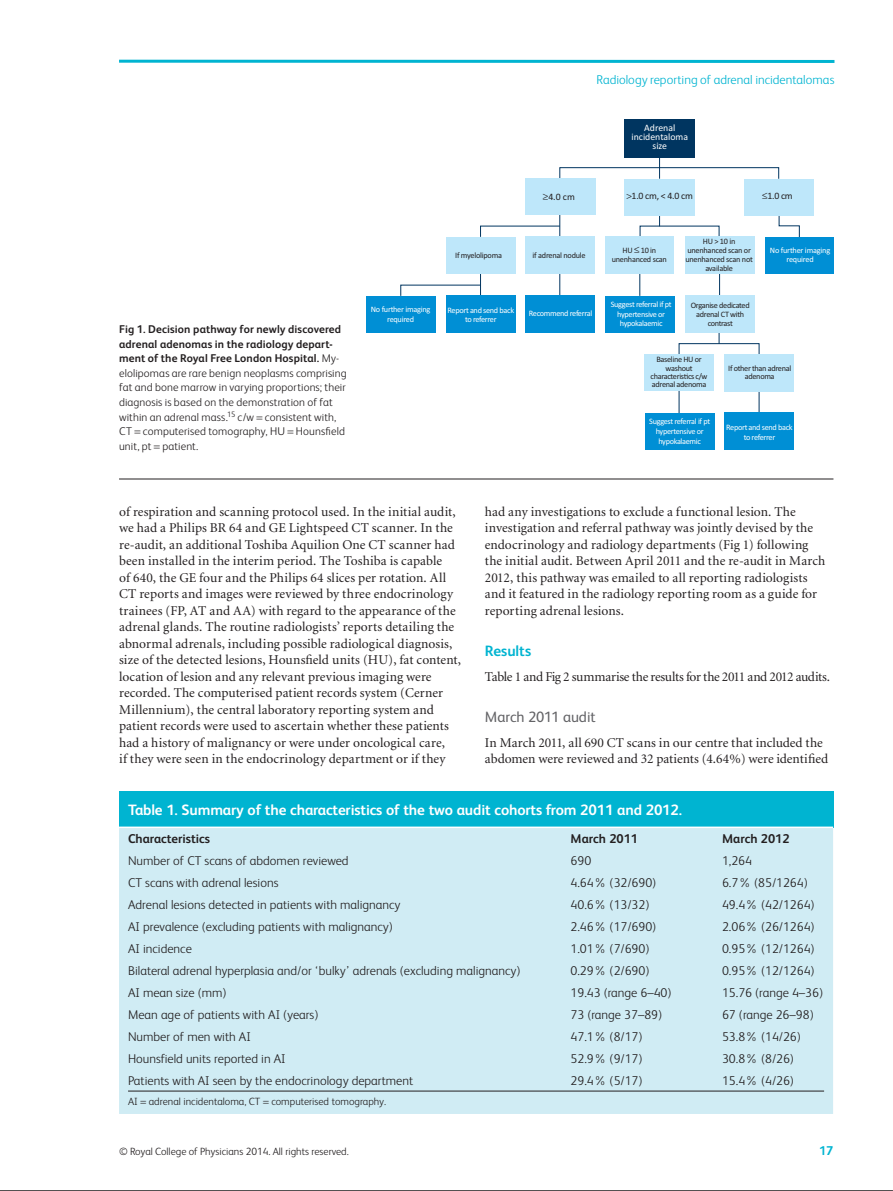
<style>
.page{position:relative;width:893px;height:1191px;background:#fff}
.page>*{position:absolute;margin:0;border:0;box-sizing:border-box;transform-origin:0 0}
.t1{font:700 15px "FS Albert";letter-spacing:-.01em;color:#fff}
.t2{font:15px "FS Albert";letter-spacing:-.005em;color:#636366}
.t3{font:700 15px "FS Albert";letter-spacing:-.005em;color:#00b4d1}
.t4{font:13.5px/16.5px "Minion";letter-spacing:.005em;color:#231f20}
.t5{font:13.5px "Minion";letter-spacing:-.03em;color:#231f20}
.t6{font:300 12.75px "FS Albert";color:#231f20}
.t7{font:300 12.75px "FS Albert";color:#00b4d1}
.t8{font:700 12.75px "FS Albert";color:#231f20}
.t9{font:700 12.75px "FS Albert";color:#00b4d1}
.t10{font:300 11.25px/14.7px "FS Albert";letter-spacing:.01em;color:#231f20}
.t11{font:300 10.5px "FS Albert";color:#231f20}
.t12{font:9.75px/9px "Calibri";color:#fff;text-align:center}
.t13{font:9.75px "Calibri";letter-spacing:-.025em;color:#231f20}
.t14{font:8.25px/9px "Calibri";letter-spacing:-.04em;color:#231f20;text-align:center}
.t15{font:8.25px/9.8px "Calibri";letter-spacing:-.04em;color:#fff;text-align:center}
.s1{font-weight:700}
</style>
<div class="page">
<hr style="left:0;top:1190px;width:893px;height:1px;background:#231f20">
<hr style="left:119px;top:60px;width:715px;height:3px;background:#00b4d1">
<hr style="left:119px;top:478px;width:714px;height:1px;background:#231f20">
<div style="left:679px;top:343px;width:80px;height:70px;border:1px solid #003560"></div>
<svg style="left:719px;top:274px;width:1px;height:21px"></svg>
<svg style="left:559px;top:274px;width:1px;height:21px"></svg>
<svg style="left:639px;top:274px;width:1px;height:22px"></svg>
<svg style="left:659px;top:157px;width:1px;height:20px"></svg>
<div style="left:559px;top:167px;width:220px;height:12px;border:1px solid #003560"></div>
<svg style="left:480px;top:215px;width:81px;height:22px"></svg>
<svg style="left:778px;top:215px;width:22px;height:22px"></svg>
<div style="left:605px;top:237px;width:69px;height:37px;background:#bee7fa"></div>
<div style="left:446px;top:237px;width:70px;height:37px;background:#bee7fa"></div>
<div style="left:525px;top:237px;width:70px;height:37px;background:#bee7fa"></div>
<div style="left:685px;top:237px;width:70px;height:37px;background:#bee7fa"></div>
<div style="left:765px;top:237px;width:68px;height:37px;background:#008fd5"></div>
<div style="left:745px;top:179px;width:69px;height:36px;background:#bee7fa"></div>
<div style="left:625px;top:179px;width:70px;height:36px;background:#bee7fa"></div>
<div style="left:525px;top:178px;width:70px;height:37px;background:#bee7fa"></div>
<div style="left:525px;top:295px;width:70px;height:38px;background:#008fd5"></div>
<div style="left:446px;top:295px;width:70px;height:38px;background:#008fd5"></div>
<div style="left:366px;top:296px;width:69px;height:37px;background:#008fd5"></div>
<div style="left:605px;top:296px;width:70px;height:37px;background:#008fd5"></div>
<div style="left:685px;top:295px;width:69px;height:38px;background:#bee7fa"></div>
<div style="left:724px;top:354px;width:70px;height:37px;background:#bee7fa"></div>
<div style="left:644px;top:354px;width:70px;height:37px;background:#bee7fa"></div>
<div style="left:724px;top:413px;width:70px;height:37px;background:#008fd5"></div>
<div style="left:645px;top:413px;width:70px;height:37px;background:#008fd5"></div>
<div style="left:624px;top:119px;width:71px;height:38px;background:#003560"></div>
<svg style="left:400px;top:274px;width:81px;height:23px"></svg>
<div style="left:119px;top:791px;width:714px;height:36px;background:#00b4d1"></div>
<div style="left:119px;top:828px;width:714px;height:286px;background:#d0ecf4"></div>
<hr style="left:119px;top:826px;width:714px;height:2px;background:#fff">
<hr style="left:128px;top:1090px;width:696px;height:1px;background:#231f20">
<svg style="left:141px;top:1100px;width:5px;height:3px"></svg>
<svg style="left:263px;top:1100px;width:6px;height:3px"></svg>
<p class="t7" style="left:596px;top:75px;width:240px">Radiology reporting of adrenal incidentalomas</p>
<p class="t12" style="left:631px;top:124px;width:58px">Adrenal incidentaloma size</p>
<p class="t13" style="left:543px;top:193px;width:33px">≥4.0 cm</p>
<p class="t13" style="left:632px;top:192px;width:63px">1.0 cm, &lt; 4.0 cm</p>
<p class="t13" style="left:762px;top:192px;width:32px">≤1.0 cm</p>
<p class="t10" style="left:119px;top:323px;width:229px"><span class="s1">Fig 1. Decision pathway for newly discovered adrenal adenomas in the radiology depart&shy;ment of the Royal Free London Hospital.</span> My&shy;elolipomas are rare benign neoplasms comprising fat and bone marrow in varying proportions; their diagnosis is based on the demonstration of fat within an adrenal mass.<sup>15</sup> c/w consistent with, CT computerised tomography, HU Hounsfield unit, pt patient.</p>
<p class="t14" style="left:455px;top:251px;width:48px">If myelolipoma</p>
<p class="t14" style="left:533px;top:251px;width:55px">if adrenal nodule</p>
<p class="t14" style="left:612px;top:246px;width:57px">HU ≤ 10 in unenhanced scan</p>
<p class="t14" style="left:685px;top:237px;width:69px">HU &gt; 10 in unenhanced scan or unenhanced scan not available</p>
<p class="t15" style="left:770px;top:247px;width:62px;line-height:9px">No further imaging required</p>
<p class="t15" style="left:371px;top:305px;width:61px">No further imaging required</p>
<p class="t15" style="left:448px;top:306px;width:68px">Report and send back to referrer</p>
<p class="t15" style="left:529px;top:309px;width:65px">Recommend referral</p>
<p class="t15" style="left:611px;top:300px;width:62px">Suggest referral if pt hypertensive or hypokalaemic</p>
<p class="t14" style="left:691px;top:301px;width:61px">Organise dedicated adrenal CT with contrast</p>
<p class="t14" style="left:651px;top:356px;width:58px;line-height:8.2px">Baseline HU or washout characteris-cs c/w adrenal adenoma</p>
<p class="t14" style="left:728px;top:365px;width:64px;line-height:8.2px">If other than adrenal adenoma</p>
<p class="t15" style="left:726px;top:423px;width:68px">Report and send back to referrer</p>
<p class="t15" style="left:649px;top:417px;width:62px">Suggest referral if pt hypertensive or hypokalaemic</p>
<p class="t4" style="left:119px;top:504px;width:343px">of respiration and scanning protocol used. In the initial audit, we had a Philips BR 64 and GE Lightspeed CT scanner. In the re-audit, an additional Toshiba Aquilion One CT scanner had been installed in the interim period. The Toshiba is capable<br>of 640, the GE four and the Philips 64 slices per rotation. All CT reports and images were reviewed by three endocrinology trainees (FP, AT and AA) with regard to the appearance of the adrenal glands. The routine radiologists’ reports detailing the abnormal adrenals, including possible radiological diagnosis, size of the detected lesions, Hounsfield units (HU), fat content, location of lesion and any relevant previous imaging were recorded. The computerised patient records system (Cerner Millennium), the central laboratory reporting system and patient records were used to ascertain whether these patients had a history of malignancy or were under oncological care,<br>if they were seen in the endocrinology department or if they</p>
<p class="t4" style="left:485px;top:504px;width:342px">had any investigations to exclude a functional lesion. The investigation and referral pathway was jointly devised by the endocrinology and radiology departments (Fig 1) following the initial audit. Between April 2011 and the re-audit in March 2012, this pathway was emailed to all reporting radiologists and it featured in the radiology reporting room as a guide for reporting adrenal lesions.</p>
<p class="t3" style="left:485px;top:643px;width:48px">Results</p>
<p class="t5" style="left:485px;top:671px;width:347px">Table 1 and Fig 2 summarise the results for the 2011 and 2012 audits.</p>
<p class="t2" style="left:485px;top:711px;width:112px">March 2011 audit</p>
<p class="t4" style="left:485px;top:735px;width:345px">In March 2011, all 690 CT scans in our centre that included the abdomen were reviewed and 32 patients (4.64%) were identified</p>
<p class="t1" style="left:128px;top:803px;width:556px">Table 1. Summary of the characteristics of the two audit cohorts from 2011 and 2012.</p>
<p class="t8" style="left:128px;top:833px;width:84px">Characteristics</p>
<p class="t8" style="left:571px;top:833px;width:69px">March 2011</p>
<p class="t8" style="left:722px;top:833px;width:69px">March 2012</p>
<p class="t6" style="left:128px;top:856px;width:222px">Number of CT scans of abdomen reviewed</p>
<p class="t6" style="left:571px;top:856px;width:22px">690</p>
<p class="t6" style="left:722px;top:856px;width:31px">1,264</p>
<p class="t6" style="left:128px;top:878px;width:152px">CT scans with adrenal lesions</p>
<p class="t6" style="left:571px;top:878px;width:87px">4.64% (32/690)</p>
<p class="t6" style="left:722px;top:878px;width:87px">6.7% (85/1264)</p>
<p class="t6" style="left:128px;top:900px;width:274px">Adrenal lesions detected in patients with malignancy</p>
<p class="t6" style="left:571px;top:900px;width:80px">40.6% (13/32)</p>
<p class="t6" style="left:722px;top:900px;width:94px">49.4% (42/1264)</p>
<p class="t6" style="left:128px;top:922px;width:266px">AI prevalence (excluding patients with malignancy)</p>
<p class="t6" style="left:571px;top:922px;width:87px">2.46% (17/690)</p>
<p class="t6" style="left:722px;top:922px;width:94px">2.06% (26/1264)</p>
<p class="t6" style="left:128px;top:944px;width:65px">AI incidence</p>
<p class="t6" style="left:571px;top:944px;width:80px">1.01% (7/690)</p>
<p class="t6" style="left:722px;top:944px;width:94px">0.95% (12/1264)</p>
<p class="t6" style="left:128px;top:966px;width:394px">Bilateral adrenal hyperplasia and/or ‘bulky’ adrenals (excluding malignancy)</p>
<p class="t6" style="left:571px;top:966px;width:80px">0.29% (2/690)</p>
<p class="t6" style="left:722px;top:966px;width:94px">0.95% (12/1264)</p>
<p class="t6" style="left:128px;top:988px;width:100px">AI mean size (mm)</p>
<p class="t6" style="left:571px;top:988px;width:103px">19.43 (range 6–40)</p>
<p class="t6" style="left:722px;top:988px;width:103px">15.76 (range 4–36)</p>
<p class="t6" style="left:128px;top:1010px;width:192px">Mean age of patients with AI (years)</p>
<p class="t6" style="left:571px;top:1010px;width:93px">73 (range 37–89)</p>
<p class="t6" style="left:722px;top:1010px;width:93px">67 (range 26–98)</p>
<p class="t6" style="left:128px;top:1032px;width:124px">Number of men with AI</p>
<p class="t6" style="left:571px;top:1032px;width:73px">47.1% (8/17)</p>
<p class="t6" style="left:722px;top:1032px;width:80px">53.8% (14/26)</p>
<p class="t6" style="left:128px;top:1053px;width:159px">Hounsfield units reported in AI</p>
<p class="t6" style="left:571px;top:1053px;width:73px">52.9% (9/17)</p>
<p class="t6" style="left:722px;top:1053px;width:73px">30.8% (8/26)</p>
<p class="t6" style="left:128px;top:1075px;width:287px">Patients with AI seen by the endocrinology department</p>
<p class="t6" style="left:571px;top:1075px;width:73px">29.4% (5/17)</p>
<p class="t6" style="left:722px;top:1075px;width:73px">15.4% (4/26)</p>
<p class="t11" style="left:128px;top:1097px;width:260px">AI adrenal incidentaloma, CT computerised tomography.</p>
<p class="t11" style="left:119px;top:1147px;width:231px">© Royal College of Physicians 2014. All rights reserved.</p>
<p class="t9" style="left:819px;top:1144px;width:16px">17</p>
</div>
